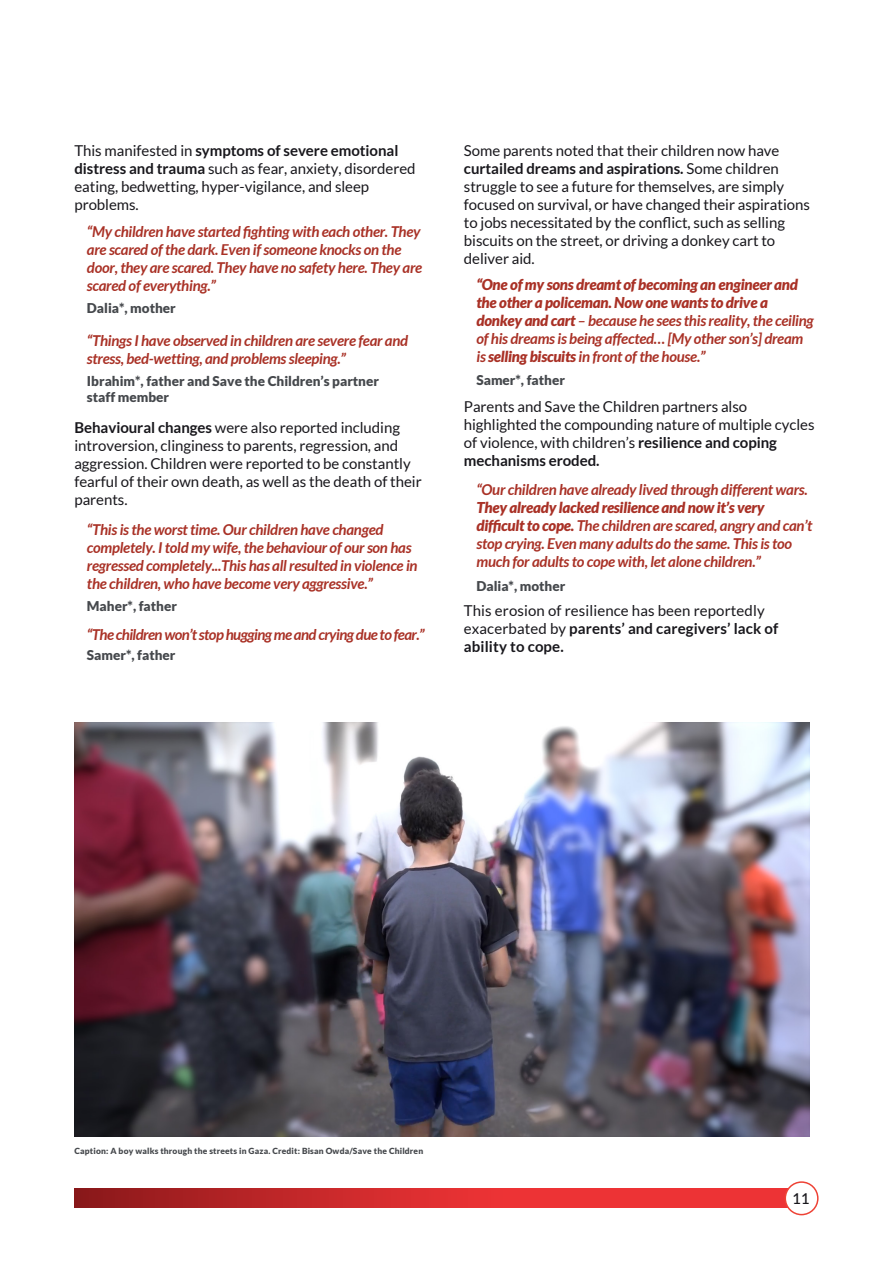
<style>
.page{position:relative;width:893px;height:1263px;background:#fff}
.page>*{position:absolute;margin:0;border:0;box-sizing:border-box;transform-origin:0 0}
.t1{font:15px/18px "Lato";letter-spacing:-.005em;color:#18171c}
.t2{font:italic 700 15px/18px "Lato";letter-spacing:-.02em;color:#a93126}
.t3{font:italic 900 15px/18px "Lato";letter-spacing:-.02em;color:#a93126}
.t4{font:italic 700 15px "Lato";letter-spacing:-.04em;color:#a93126}
.t5{font:500 15px "Lato";color:#18171c}
.t6{font:900 13.5px/16.2px "Lato";color:#45484c}
.t7{font:900 8.4px "Lato";letter-spacing:.02em;color:#45484c}
.s1{font-weight:700}
.s2{font-weight:900}
</style>
<div class="page">
<svg style="left:74px;top:1189px;width:714px;height:19px;background:#d02b2d"></svg>
<div style="left:785px;top:1182px;width:33px;height:32px;background:#fff;border-radius:50%"></div>
<div style="left:784px;top:1181px;width:35px;height:34px;border:2px solid #ee4235;border-radius:50%"></div>
<img style="left:74px;top:722px;width:736px;height:414px">
<p class="t1" style="left:74px;top:141px;width:343px">This manifested in <span class="s1">symptoms of severe emotional distress and trauma</span> such as fear, anxiety, disordered eating, bedwetting, hyper-vigilance, and sleep problems.</p>
<p class="t2" style="left:87px;top:223px;width:337px">“My children have started fighting with each other. They are scared of the dark. Even if someone knocks on the door, they are scared. They have no safety here. They are scared of everything.”</p>
<p class="t6" style="left:87px;top:300px;width:90px">Dalia*, mother</p>
<p class="t2" style="left:87px;top:332px;width:323px">“Things I have observed in children are severe fear and stress, bed-wetting, and problems sleeping.”</p>
<p class="t6" style="left:87px;top:372px;width:294px">Ibrahim*, father and Save the Children’s partner staff member</p>
<p class="t1" style="left:74px;top:418px;width:349px"><span class="s1">Behavioural changes</span> were also reported including introversion, clinginess to parents, regression, and aggression. Children were reported to be constantly fearful of their own death, as well as the death of their parents.</p>
<p class="t2" style="left:87px;top:521px;width:332px">“This is the worst time. Our children have changed completely. I told my wife, the behaviour of our son has regressed completely...This has all resulted in violence in the children, who have become very aggressive.”</p>
<p class="t6" style="left:87px;top:598px;width:92px">Maher*, father</p>
<p class="t4" style="left:87px;top:626px;width:339px">“The children won’t stop hugging me and crying due to fear.”</p>
<p class="t6" style="left:87px;top:647px;width:90px">Samer*, father</p>
<p class="t1" style="left:464px;top:141px;width:348px">Some parents noted that their children now have <span class="s1">curtailed dreams and aspirations.</span> Some children struggle to see a future for themselves, are simply focused on survival, or have changed their aspirations to jobs necessitated by the conflict, such as selling biscuits on the street, or driving a donkey cart to deliver aid.</p>
<p class="t3" style="left:476px;top:275px;width:339px">“One of my sons dreamt of becoming an engineer and the other a policeman. Now one wants to drive a donkey and cart <span class="s1">– because he sees this reality, the ceiling of his dreams is being affected… [My other son’s] dream is</span> selling biscuits <span class="s1">in front of the house.”</span></p>
<p class="t6" style="left:476px;top:372px;width:90px">Samer*, father</p>
<p class="t1" style="left:464px;top:398px;width:352px">Parents and Save the Children partners also highlighted the compounding nature of multiple cycles of violence, with children’s <span class="s1">resilience and coping mechanisms eroded.</span></p>
<p class="t2" style="left:476px;top:481px;width:333px">“Our children have already lived through different wars.</p>
<p class="t2" style="left:476px;top:499px;width:338px"><span class="s2">They already lacked resilience and now it’s very difficult to cope.</span> The children are scared, angry and can’t stop crying. Even many adults do the same. This is too much for adults to cope with, let alone children.”</p>
<p class="t6" style="left:476px;top:577px;width:90px">Dalia*, mother</p>
<p class="t1" style="left:464px;top:601px;width:316px">This erosion of resilience has been reportedly exacerbated by <span class="s1">parents’ and caregivers’ lack of ability to cope.</span></p>
<p class="t7" style="left:74px;top:1146px;width:350px">Caption: A boy walks through the streets in Gaza. Credit: Bisan Owda/Save the Children</p>
<p class="t5" style="left:792px;top:1187px;width:19px">11</p>
</div>
